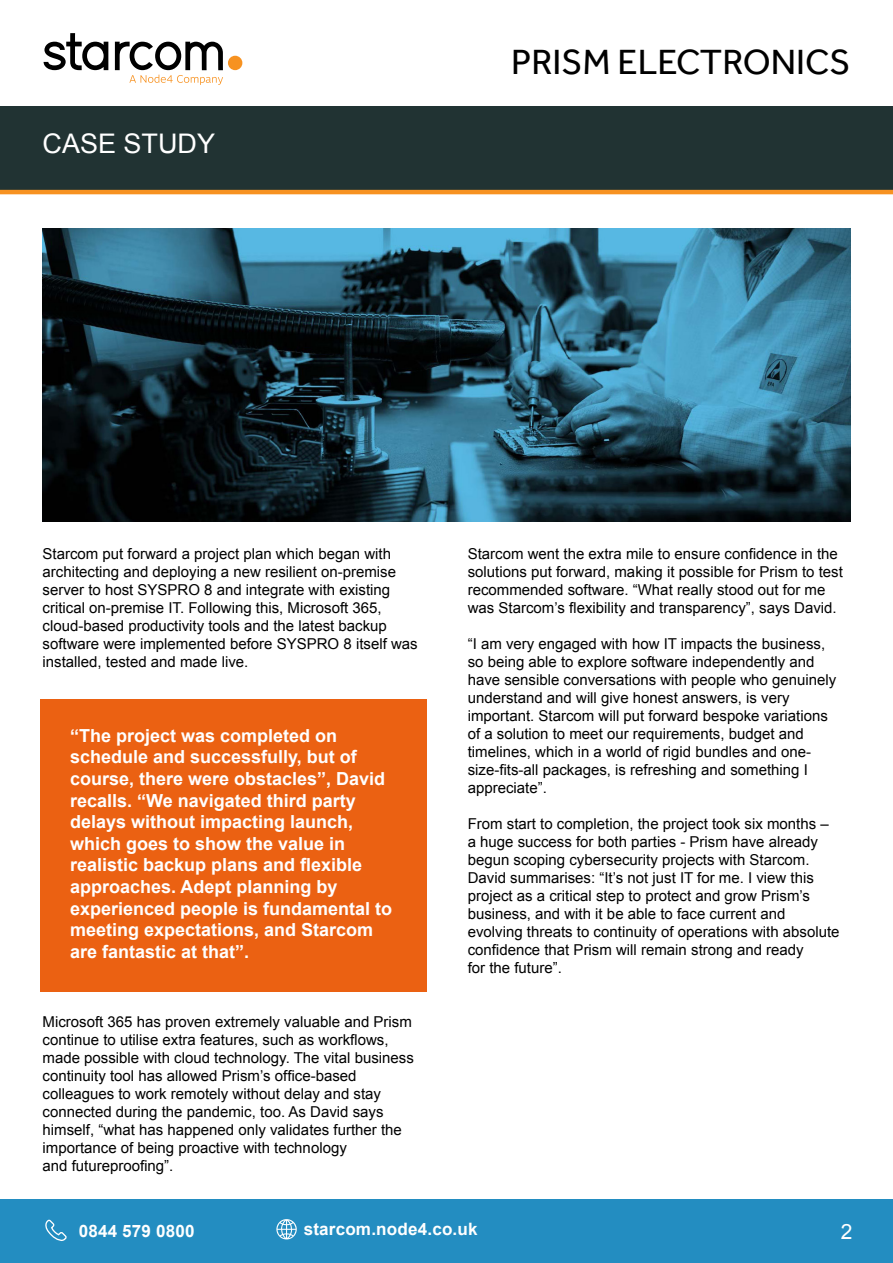
<style>
.page{position:relative;width:893px;height:1263px;background:#fff}
.page>*{position:absolute;margin:0;border:0;box-sizing:border-box;transform-origin:0 0}
.t1{font:36px "Effra";color:#000}
.t2{font:27px "Arial";color:#fff}
.t3{font:21px "Arial";color:#fff}
.t4{font:700 18px/21.6px "Arial";color:#fff}
.t5{font:700 17.1px "Arial";letter-spacing:.01em;color:#fff}
.t6{font:15px/18px "Arial";color:#000}
</style>
<div class="page">
<div style="left:0;top:106px;width:893px;height:85px;background:#213333"></div>
<div style="left:40px;top:699px;width:387px;height:292px;background:#eb6112"></div>
<img style="left:43px;top:229px;width:807px;height:292px">
<div style="left:0;top:1199px;width:893px;height:64px;background:#238dc1"></div>
<hr style="left:0;top:190px;width:893px;height:4px;background:#f79221">
<svg style="left:44px;top:33px;width:64px;height:37px"></svg>
<div style="left:228px;top:56px;width:14px;height:14px;background:#f79221;border-radius:50%"></div>
<svg style="left:115px;top:42px;width:108px;height:43px"></svg>
<svg style="left:276px;top:1219px;width:21px;height:20px"></svg>
<svg style="left:45px;top:1219px;width:22px;height:22px"></svg>
<h2 class="t2" style="left:43px;top:126px;width:174px">CASE STUDY</h2>
<h1 class="t1" style="left:511px;top:41px;width:341px">PRISM ELECTRONICS</h1>
<p class="t6" style="left:43px;top:545px;width:377px">Starcom put forward a project plan which began with architecting and deploying a new resilient on-premise server to host SYSPRO 8 and integrate with existing critical on-premise IT. Following this, Microsoft 365, cloud-based productivity tools and the latest backup software were implemented before SYSPRO 8 itself was installed, tested and made live.</p>
<p class="t4" style="left:70px;top:725px;width:324px">“The project was completed on schedule and successfully, but of course, there were obstacles”, David recalls. “We navigated third party delays without impacting launch, which goes to show the value in realistic backup plans and flexible approaches. Adept planning by experienced people is fundamental to meeting expectations, and Starcom are fantastic at that”.</p>
<p class="t6" style="left:43px;top:1013px;width:373px">Microsoft 365 has proven extremely valuable and Prism continue to utilise extra features, such as workflows, made possible with cloud technology. The vital business continuity tool has allowed Prism’s office-based colleagues to work remotely without delay and stay connected during the pandemic, too. As David says himself, “what has happened only validates further the importance of being proactive with technology<br>and futureproofing”.</p>
<p class="t6" style="left:468px;top:545px;width:377px">Starcom went the extra mile to ensure confidence in the solutions put forward, making it possible for Prism to test recommended software. “What really stood out for me was Starcom’s flexibility and transparency”, says David.</p>
<p class="t6" style="left:468px;top:635px;width:370px">“I am very engaged with how IT impacts the business, so being able to explore software independently and have sensible conversations with people who genuinely understand and will give honest answers, is very important. Starcom will put forward bespoke variations of a solution to meet our requirements, budget and timelines, which in a world of rigid bundles and one&shy;size-fits-all packages, is refreshing and something I appreciate”.</p>
<p class="t6" style="left:468px;top:815px;width:373px">From start to completion, the project took six months – a huge success for both parties - Prism have already begun scoping cybersecurity projects with Starcom.<br>David summarises: “It’s not just IT for me. I view this project as a critical step to protect and grow Prism’s business, and with it be able to face current and evolving threats to continuity of operations with absolute confidence that Prism will remain strong and ready<br>for the future”.</p>
<p class="t5" style="left:79px;top:1220px;width:118px">0844 579 0800</p>
<p class="t5" style="left:304px;top:1217px;width:175px">starcom.node4.co.uk</p>
<h3 class="t3" style="left:841px;top:1217px;width:13px">2</h3>
</div>
